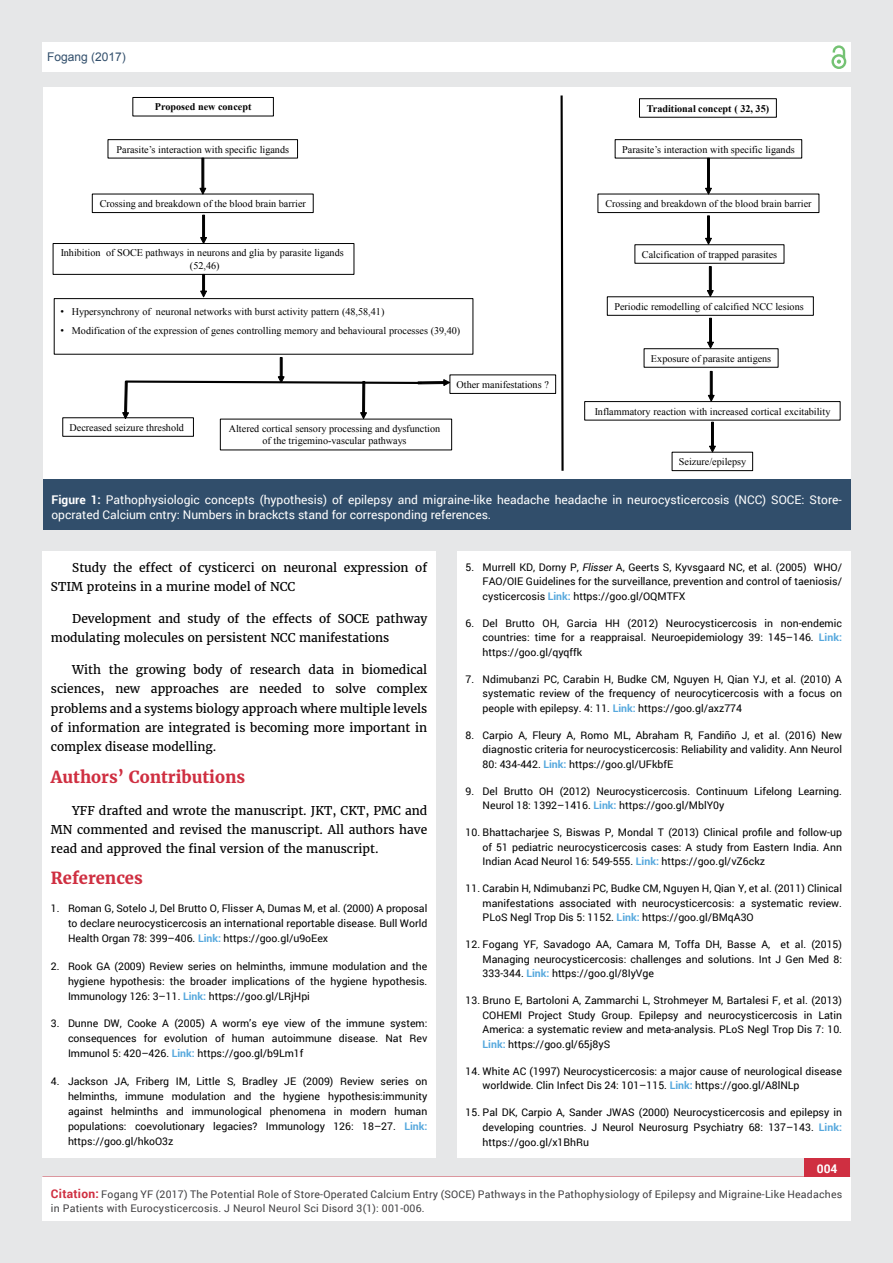
<style>
.page{position:relative;width:893px;height:1263px;background:#e6e7e8}
.page>*{position:absolute;margin:0;border:0;box-sizing:border-box;transform-origin:0 0}
.t1{font:700 16.5px "Merriweather";color:#cf2f41}
.t2{font:12px/19.2px "Merriweather";color:#000}
.t3{font:12px/15px "Roboto";color:#fff}
.t4{font:12px "Arial";color:#314e6b}
.t5{font:700 12px "Roboto";color:#fff}
.t6{font:10.5px/14.4px "Roboto";color:#000;text-align:justify}
.t7{font:10.5px/13.5px "Roboto";letter-spacing:.02em;color:#414042}
.t8{font:10.2px/12.3px "Times New Roman";color:#000;text-align:center}
.t9{font:700 10.2px "Times New Roman";color:#000}
.s1{font-weight:700}
.s2{font-weight:700;color:#56a8dd}
.s3{font-style:italic}
.s4{font-weight:700;font-size:12px;color:#cf2f41}
</style>
<div class="page">
<div style="left:42px;top:43px;width:808px;height:29px;background:#fff"></div>
<div style="left:831px;top:54px;width:15px;height:15px;border:2px solid #74c273;border-radius:50%"></div>
<svg style="left:831px;top:45px;width:15px;height:19px"></svg>
<div style="left:804px;top:1157px;width:46px;height:43px;background:#cf2f41"></div>
<div style="left:42px;top:1177px;width:809px;height:43px;background:#fff"></div>
<div style="left:42px;top:552px;width:394px;height:606px;background:#fff"></div>
<div style="left:457px;top:552px;width:393px;height:606px;background:#fff"></div>
<div style="left:43px;top:87px;width:807px;height:393px;background:#fff"></div>
<div style="left:43px;top:480px;width:807px;height:50px;background:#314e6b"></div>
<div style="left:133px;top:97px;width:141px;height:19px;border:1px solid #000"></div>
<div style="left:639px;top:98px;width:138px;height:20px;border:1px solid #000"></div>
<div style="left:108px;top:139px;width:190px;height:19px;border:1px solid #000"></div>
<div style="left:92px;top:194px;width:221px;height:19px;border:1px solid #000"></div>
<div style="left:53px;top:243px;width:301px;height:32px;border:1px solid #000"></div>
<div style="left:54px;top:298px;width:419px;height:57px;border:1px solid #000"></div>
<div style="left:62px;top:417px;width:132px;height:20px;border:1px solid #000"></div>
<div style="left:634px;top:244px;width:150px;height:20px;border:1px solid #000"></div>
<div style="left:607px;top:296px;width:207px;height:20px;border:1px solid #000"></div>
<div style="left:644px;top:348px;width:134px;height:20px;border:1px solid #000"></div>
<div style="left:584px;top:401px;width:256px;height:19px;border:1px solid #000"></div>
<div style="left:672px;top:452px;width:81px;height:19px;border:1px solid #000"></div>
<svg style="left:200px;top:158px;width:6px;height:36px"></svg>
<div style="left:202px;top:158px;width:2px;height:31px;border:1px solid #000"></div>
<svg style="left:201px;top:215px;width:5px;height:28px"></svg>
<svg style="left:707px;top:267px;width:6px;height:29px"></svg>
<svg style="left:707px;top:318px;width:6px;height:30px"></svg>
<svg style="left:708px;top:371px;width:6px;height:30px"></svg>
<svg style="left:709px;top:422px;width:6px;height:30px"></svg>
<div style="left:615px;top:139px;width:187px;height:19px;border:1px solid #000"></div>
<div style="left:598px;top:194px;width:221px;height:19px;border:1px solid #000"></div>
<svg style="left:705px;top:158px;width:6px;height:36px"></svg>
<svg style="left:705px;top:216px;width:6px;height:28px"></svg>
<svg style="left:560px;top:95px;width:4px;height:376px"></svg>
<svg style="left:123px;top:358px;width:327px;height:61px"></svg>
<div style="left:418px;top:382px;width:27px;height:2px;border:1px solid #000"></div>
<div style="left:450px;top:375px;width:106px;height:19px;border:1px solid #000"></div>
<svg style="left:201px;top:274px;width:5px;height:23px"></svg>
<p class="t4" style="left:47px;top:51px;width:80px">Fogang (2017)</p>
<p class="t9" style="left:155px;top:101px;width:98px">Proposed new concept</p>
<p class="t9" style="left:647px;top:103px;width:124px">Traditional concept ( 32, 35)</p>
<p class="t8" style="left:117px;top:143px;width:174px">Parasite’s interaction with specific ligands</p>
<p class="t8" style="left:622px;top:143px;width:174px">Parasite’s interaction with specific ligands</p>
<p class="t8" style="left:100px;top:197px;width:208px">Crossing and breakdown of the blood brain barrier</p>
<p class="t8" style="left:61px;top:247px;width:285px">Inhibition of SOCE pathways in neurons and glia by parasite ligands (52,46)</p>
<p class="t8" style="left:72px;top:303px;width:390px;line-height:18.3px;text-align:left">Hypersynchrony of neuronal networks with burst activity pattern (48,58,41)<br>Modification of the expression of genes controlling memory and behavioural processes (39,40)</p>
<p class="t8" style="left:69px;top:421px;width:116px">Decreased seizure threshold</p>
<p class="t8" style="left:229px;top:423px;width:213px">Altered cortical sensory processing and dysfunction of the trigemino-vascular pathways</p>
<p class="t8" style="left:456px;top:378px;width:94px">Other manifestations ?</p>
<p class="t8" style="left:605px;top:197px;width:208px">Crossing and breakdown of the blood brain barrier</p>
<p class="t8" style="left:642px;top:248px;width:137px">Calcification of trapped parasites</p>
<p class="t8" style="left:614px;top:300px;width:191px">Periodic remodelling of calcified NCC lesions</p>
<p class="t8" style="left:651px;top:352px;width:122px">Exposure of parasite antigens</p>
<p class="t8" style="left:595px;top:405px;width:237px">Inflammatory reaction with increased cortical excitability</p>
<p class="t8" style="left:679px;top:456px;width:69px">Seizure/epilepsy</p>
<p class="t3" style="left:51px;top:492px;width:792px"><span class="s1">Figure 1:</span> Pathophysiologic concepts (hypothesis) of epilepsy and migraine-like headache headache in neurocysticercosis (NCC) SOCE: Store&shy;opcrated Calcium cntry: Numbers in brackcts stand for corresponding references.</p>
<p class="t2" style="left:51px;top:558px;width:378px;text-indent:21px">Study the effect of cysticerci on neuronal expression of<br>STIM proteins in a murine model of NCC</p>
<p class="t2" style="left:51px;top:609px;width:378px;text-indent:21px">Development and study of the effects of SOCE pathway modulating molecules on persistent NCC manifestations</p>
<p class="t2" style="left:51px;top:660px;width:378px;text-align:justify;text-indent:21px">With the growing body of research data in biomedical sciences, new approaches are needed to solve complex problems and a systems biology approach where multiple levels of information are integrated is becoming more important in complex disease modelling.</p>
<h1 class="t1" style="left:51px;top:767px;width:196px">Authors’ Contributions</h1>
<p class="t2" style="left:51px;top:801px;width:378px;text-align:justify;text-indent:21px">YFF drafted and wrote the manuscript. JKT, CKT, PMC and MN commented and revised the manuscript. All authors have read and approved the final version of the manuscript.</p>
<h1 class="t1" style="left:51px;top:868px;width:93px">References</h1>
<p class="t6" style="left:68px;top:900px;width:361px;line-height:15px;text-indent:-17px">1. Roman G, Sotelo J, Del Brutto O, Flisser A, Dumas M, et al. (2000) A proposal to declare neurocysticercosis an international reportable disease. Bull World Health Organ 78: 399–406. <span class="s2">Link:</span> https://goo.gl/u9oEex</p>
<p class="t6" style="left:68px;top:958px;width:361px;line-height:15px;text-indent:-17px">2. Rook GA (2009) Review series on helminths, immune modulation and the hygiene hypothesis: the broader implications of the hygiene hypothesis.<br>Immunology 126: 3–11. <span class="s2">Link:</span> https://goo.gl/LRjHpi</p>
<p class="t6" style="left:68px;top:1016px;width:361px;line-height:15px;text-indent:-17px">3. Dunne DW, Cooke A (2005) A worm’s eye view of the immune system: consequences for evolution of human autoimmune disease. Nat Rev Immunol 5: 420–426. <span class="s2">Link:</span> https://goo.gl/b9Lm1f</p>
<p class="t6" style="left:68px;top:1074px;width:361px;line-height:15px;text-indent:-17px">4. Jackson JA, Friberg IM, Little S, Bradley JE (2009) Review series on helminths, immune modulation and the hygiene hypothesis:immunity against helminths and immunological phenomena in modern human populations: coevolutionary legacies? Immunology 126: 18–27. <span class="s2">Link: </span>https://goo.gl/hkoO3z</p>
<p class="t6" style="left:483px;top:560px;width:361px;text-indent:-17px">5. Murrell KD, Dorny P, <span class="s3">Flisser</span> A, Geerts S, Kyvsgaard NC, et al. (2005) WHO/ FAO/OIE Guidelines for the surveillance, prevention and control of taeniosis/ cysticercosis <span class="s2">Link:</span> https://goo.gl/OQMTFX</p>
<p class="t6" style="left:483px;top:616px;width:361px;text-indent:-17px">6. Del Brutto OH, Garcia HH (2012) Neurocysticercosis in non-endemic countries: time for a reappraisal. Neuroepidemiology 39: 145–146. <span class="s2">Link: </span>https://goo.gl/qyqffk</p>
<p class="t6" style="left:483px;top:672px;width:361px;text-indent:-17px">7. Ndimubanzi PC, Carabin H, Budke CM, Nguyen H, Qian YJ, et al. (2010) A systematic review of the frequency of neurocyticercosis with a focus on people with epilepsy. 4: 11. <span class="s2">Link:</span> https://goo.gl/axz774</p>
<p class="t6" style="left:483px;top:728px;width:361px;text-indent:-17px">8. Carpio A, Fleury A, Romo ML, Abraham R, Fandiño J, et al. (2016) New diagnostic criteria for neurocysticercosis: Reliability and validity. Ann Neurol 80: 434-442. <span class="s2">Link:</span> https://goo.gl/UFkbfE</p>
<p class="t6" style="left:483px;top:784px;width:361px;text-indent:-17px">9. Del Brutto OH (2012) Neurocysticercosis. Continuum Lifelong Learning.<br>Neurol 18: 1392–1416. <span class="s2">Link:</span> https://goo.gl/MblY0y</p>
<p class="t6" style="left:483px;top:825px;width:361px;text-indent:-17px">10. Bhattacharjee S, Biswas P, Mondal T (2013) Clinical profile and follow-up of 51 pediatric neurocysticercosis cases: A study from Eastern India. Ann Indian Acad Neurol 16: 549-555. <span class="s2">Link:</span> https://goo.gl/vZ6ckz</p>
<p class="t6" style="left:483px;top:881px;width:361px;text-indent:-17px">11. Carabin H, Ndimubanzi PC, Budke CM, Nguyen H, Qian Y, et al. (2011) Clinical manifestations associated with neurocysticercosis: a systematic review.<br>PLoS Negl Trop Dis 5: 1152. <span class="s2">Link:</span> https://goo.gl/BMqA3O</p>
<p class="t6" style="left:483px;top:937px;width:361px;text-indent:-17px">12. Fogang YF, Savadogo AA, Camara M, Toffa DH, Basse A, et al. (2015)<br>Managing neurocysticercosis: challenges and solutions. Int J Gen Med 8:<br>333-344. <span class="s2">Link:</span> https://goo.gl/8IyVge</p>
<p class="t6" style="left:483px;top:993px;width:361px;text-indent:-17px">13. Bruno E, Bartoloni A, Zammarchi L, Strohmeyer M, Bartalesi F, et al. (2013)<br>COHEMI Project Study Group. Epilepsy and neurocysticercosis in Latin America: a systematic review and meta-analysis. PLoS Negl Trop Dis 7: 10.<br><span class="s2">Link:</span> https://goo.gl/65j8yS</p>
<p class="t6" style="left:483px;top:1063px;width:361px;text-indent:-17px">14. White AC (1997) Neurocysticercosis: a major cause of neurological disease worldwide. Clin Infect Dis 24: 101–115. <span class="s2">Link:</span> https://goo.gl/A8lNLp</p>
<p class="t6" style="left:483px;top:1105px;width:361px;line-height:15px;text-indent:-17px">15. Pal DK, Carpio A, Sander JWAS (2000) Neurocysticercosis and epilepsy in developing countries. J Neurol Neurosurg Psychiatry 68: 137–143. <span class="s2">Link: </span>https://goo.gl/x1BhRu</p>
<p class="t5" style="left:817px;top:1161px;width:22px">004</p>
<p class="t7" style="left:51px;top:1188px;width:793px"><span class="s4">Citation:</span> Fogang YF (2017) The Potential Role of Store-Operated Calcium Entry (SOCE) Pathways in the Pathophysiology of Epilepsy and Migraine-Like Headaches in Patients with Eurocysticercosis. J Neurol Neurol Sci Disord 3(1): 001-006.</p>
</div>
